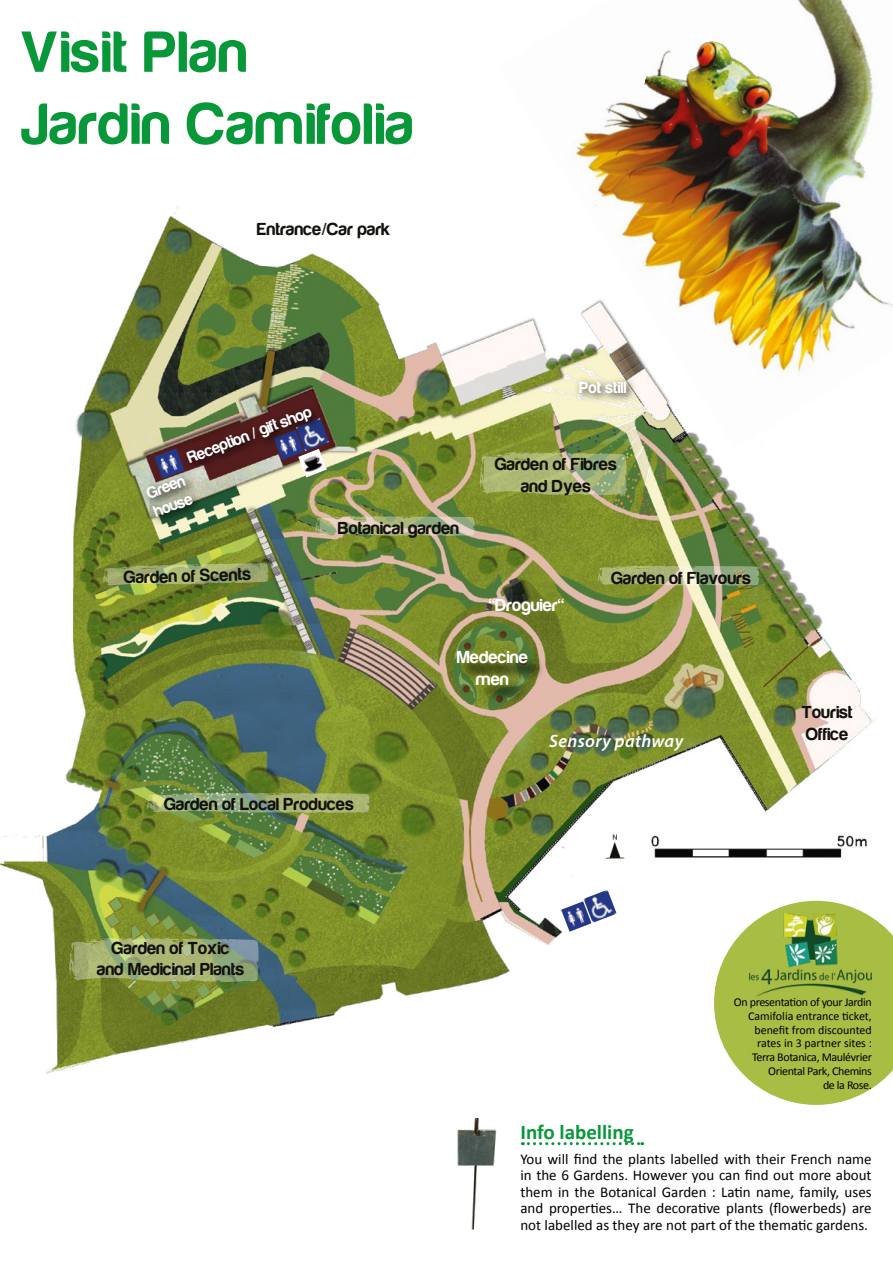
<style>
.page{position:relative;width:893px;height:1263px;background:#fff}
.page>*{position:absolute;margin:0;border:0;box-sizing:border-box;transform-origin:0 0}
.t1{font:60px/72px "Harabara";letter-spacing:.03em;color:#089739}
.t2{font:700 21px "Calibri";color:#089739}
.t3{font:18px/21.6px "Harabara";letter-spacing:.02em;color:#12110c;text-align:center}
.t4{font:18px/21.6px "Harabara";letter-spacing:.02em;color:#fff;text-align:center}
.t5{font:italic 600 18px "Myriad Pro";letter-spacing:.02em;color:#fff}
.t6{font:16.5px/19.8px "Harabara";letter-spacing:.02em;color:#fff}
.t7{font:15px/16.5px "Calibri";color:#000;text-align:justify}
.t8{font:12px/13.8px "Calibri";letter-spacing:-.03em;color:#000;text-align:right}
</style>
<div class="page">
<img style="left:574px;top:0;width:319px;height:307px">
<img style="left:0;top:204px;width:876px;height:870px">
<img style="left:323px;top:418px;width:6px;height:30px">
<div style="left:459px;top:653px;width:87px;height:50px;background:#000;opacity:.75"></div>
<img style="left:154px;top:448px;width:28px;height:25px">
<div style="left:142px;top:473px;width:61px;height:55px;background:#000;opacity:.75"></div>
<div style="left:574px;top:376px;width:64px;height:28px;background:#000;opacity:.75"></div>
<div style="left:182px;top:404px;width:141px;height:69px;background:#000;opacity:.75"></div>
<img style="left:296px;top:448px;width:34px;height:33px">
<img style="left:146px;top:792px;width:224px;height:22px">
<svg style="left:315px;top:516px;width:160px;height:21px;background:#aeb387"></svg>
<svg style="left:480px;top:452px;width:147px;height:44px;background:#a4b171"></svg>
<svg style="left:598px;top:565px;width:162px;height:21px;background:#a6b27c"></svg>
<svg style="left:103px;top:563px;width:166px;height:23px;background:#98a663"></svg>
<svg style="left:69px;top:937px;width:190px;height:46px;background:#99a970"></svg>
<img style="left:635px;top:825px;width:241px;height:53px">
<img style="left:631px;top:26px;width:183px;height:149px">
<img style="left:604px;top:831px;width:22px;height:29px">
<svg style="left:522px;top:1142px;width:121px;height:3px"></svg>
<img style="left:457px;top:1118px;width:40px;height:112px">
<svg style="left:714px;top:901px;width:179px;height:204px"></svg>
<img style="left:749px;top:914px;width:123px;height:82px">
<h1 class="t1" style="left:21px;top:17px;width:393px">Visit Plan<br>Jardin Camifolia</h1>
<p class="t3" style="left:257px;top:218px;width:135px">Entrance/Car park</p>
<p class="t6" style="left:185px;top:449px;width:133px;rotate:-21deg">Reception / gift shop</p>
<p class="t6" style="left:144px;top:485px;width:42px;rotate:-21deg">Green house</p>
<p class="t3" style="left:124px;top:566px;width:128px;rotate:-1deg">Garden of Scents</p>
<p class="t3" style="left:338px;top:517px;width:122px">Botanical garden</p>
<p class="t6" style="left:579px;top:378px;width:49px">Pot still</p>
<p class="t3" style="left:495px;top:454px;width:123px">Garden of Fibres and Dyes</p>
<p class="t4" style="left:489px;top:594px;width:77px">"Droguier"</p>
<p class="t3" style="left:611px;top:567px;width:141px">Garden of Flavours</p>
<p class="t3" style="left:164px;top:794px;width:191px">Garden of Local Produces</p>
<p class="t3" style="left:97px;top:937px;width:148px">Garden of Toxic and Medicinal Plants</p>
<p class="t4" style="left:457px;top:646px;width:72px">Medecine men</p>
<p class="t5" style="left:549px;top:729px;width:135px">Sensory pathway</p>
<p class="t3" style="left:802px;top:701px;width:52px;text-align:left">Tourist<br>Office</p>
<p class="t8" style="left:734px;top:995px;width:140px">On presentation of your Jardin<br>Camifolia entrance ticket, benefit from discounted rates in 3 partner sites :<br>Terra Botanica, Maulévrier<br>Oriental Park, Chemins<br>de la Rose.</p>
<h2 class="t2" style="left:520px;top:1118px;width:115px">Info labelling</h2>
<p class="t7" style="left:520px;top:1150px;width:353px">You will find the plants labelled with their French name in the 6 Gardens. However you can find out more about them in the Botanical Garden : Latin name, family, uses and properties… The decorative plants (flowerbeds) are not labelled as they are not part of the thematic gardens.</p>
</div>
